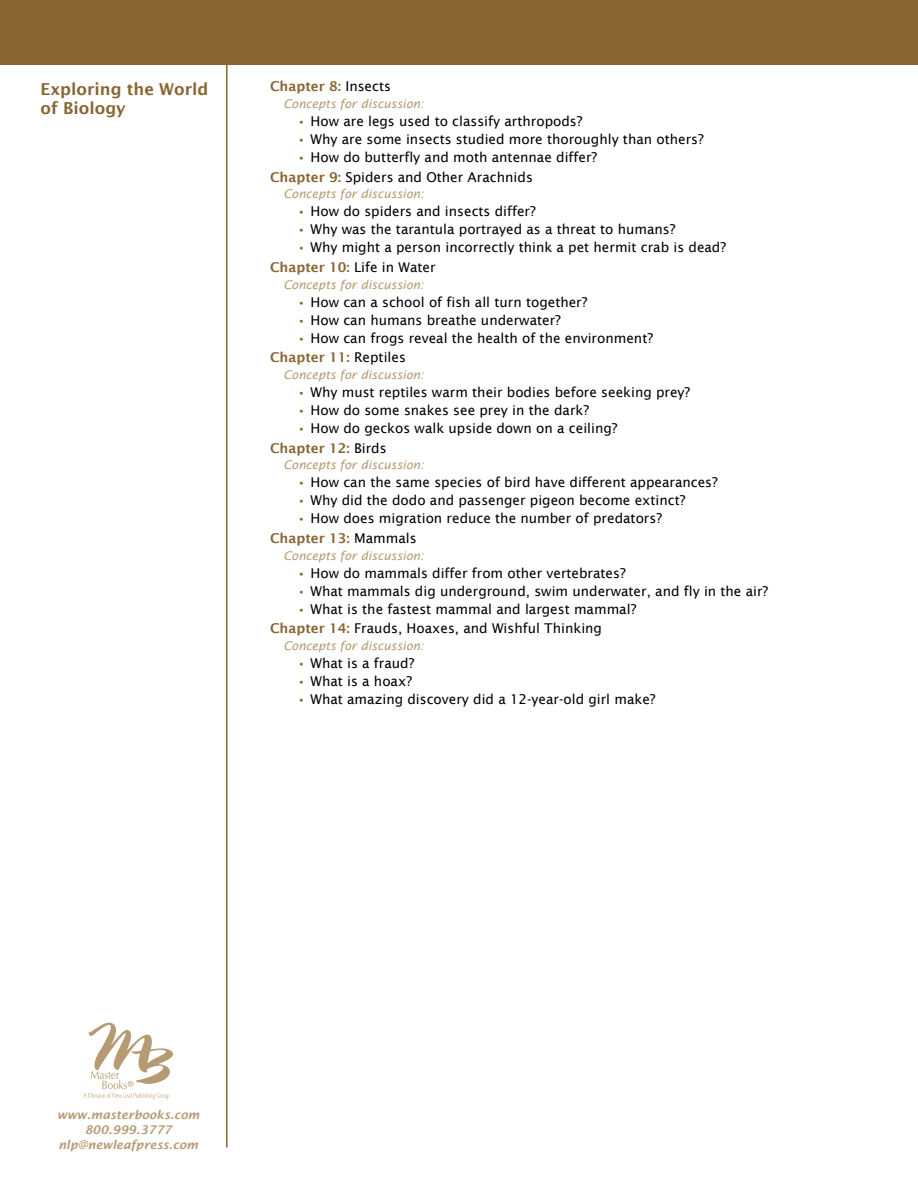
<style>
.page{position:relative;width:918px;height:1188px;background:#fff}
.page>*{position:absolute;margin:0;border:0;box-sizing:border-box;transform-origin:0 0}
.t1{font:600 16.5px/19.5px "Lucida Sans";color:#896532}
.t2{font:13.5px/19.8px "Lucida Sans";color:#000}
.t3{font:600 13.5px "Lucida Sans";color:#896532}
.t4{font:italic 12px "Lucida Sans";color:#b69a72}
.t5{font:italic 600 12px/15px "Lucida Sans";color:#b69a72;text-align:center}
.s1{font-weight:400;color:#000}
.s2{font-weight:600;color:#896532}
</style>
<div class="page">
<hr style="left:226px;top:40px;width:2px;height:1108px;background:#896532">
<svg style="left:83px;top:1023px;width:90px;height:77px"></svg>
<div style="left:0;top:0;width:918px;height:65px;background:#896532"></div>
<p class="t1" style="left:40px;top:79px;width:170px">Exploring the World of Biology</p>
<p class="t3" style="left:270px;top:79px;width:122px">Chapter 8: <span class="s1">Insects</span></p>
<p class="t4" style="left:284px;top:97px;width:142px">Concepts for discussion:</p>
<p class="t2" style="left:297px;top:111px;width:287px"><span class="s2">•</span> How are legs used to classify arthropods?</p>
<p class="t2" style="left:297px;top:129px;width:408px"><span class="s2">•</span> Why are some insects studied more thoroughly than others?</p>
<p class="t2" style="left:270px;top:147px;width:329px;text-indent:27px"><span class="s2">•</span> How do butterfly and moth antennae differ?<br><span class="s2">Chapter 9:</span> Spiders and Other Arachnids</p>
<p class="t4" style="left:284px;top:187px;width:142px">Concepts for discussion:</p>
<p class="t2" style="left:297px;top:202px;width:240px"><span class="s2">•</span> How do spiders and insects differ?</p>
<p class="t2" style="left:297px;top:220px;width:380px"><span class="s2">•</span> Why was the tarantula portrayed as a threat to humans?</p>
<p class="t2" style="left:270px;top:238px;width:458px;text-indent:27px"><span class="s2">•</span> Why might a person incorrectly think a pet hermit crab is dead?<br><span class="s2">Chapter 10:</span> Life in Water</p>
<p class="t4" style="left:284px;top:277px;width:142px">Concepts for discussion:</p>
<p class="t2" style="left:297px;top:292px;width:292px"><span class="s2">•</span> How can a school of fish all turn together?</p>
<p class="t2" style="left:297px;top:310px;width:265px"><span class="s2">•</span> How can humans breathe underwater?</p>
<p class="t2" style="left:270px;top:328px;width:385px;text-indent:27px"><span class="s2">•</span> How can frogs reveal the health of the environment?<br><span class="s2">Chapter 11:</span> Reptiles</p>
<p class="t4" style="left:284px;top:368px;width:142px">Concepts for discussion:</p>
<p class="t2" style="left:297px;top:382px;width:395px"><span class="s2">•</span> Why must reptiles warm their bodies before seeking prey?</p>
<p class="t2" style="left:297px;top:400px;width:294px"><span class="s2">•</span> How do some snakes see prey in the dark?</p>
<p class="t2" style="left:270px;top:418px;width:349px;text-indent:27px"><span class="s2">•</span> How do geckos walk upside down on a ceiling?<br><span class="s2">Chapter 12:</span> Birds</p>
<p class="t4" style="left:284px;top:458px;width:142px">Concepts for discussion:</p>
<p class="t2" style="left:297px;top:473px;width:422px"><span class="s2">•</span> How can the same species of bird have different appearances?</p>
<p class="t2" style="left:297px;top:491px;width:390px"><span class="s2">•</span> Why did the dodo and passenger pigeon become extinct?</p>
<p class="t2" style="left:270px;top:509px;width:394px;text-indent:27px"><span class="s2">•</span> How does migration reduce the number of predators?<br><span class="s2">Chapter 13:</span> Mammals</p>
<p class="t4" style="left:284px;top:549px;width:142px">Concepts for discussion:</p>
<p class="t2" style="left:297px;top:563px;width:330px"><span class="s2">•</span> How do mammals differ from other vertebrates?</p>
<p class="t2" style="left:297px;top:581px;width:473px"><span class="s2">•</span> What mammals dig underground, swim underwater, and fly in the air?</p>
<p class="t2" style="left:270px;top:599px;width:368px;text-indent:27px"><span class="s2">•</span> What is the fastest mammal and largest mammal?<br><span class="s2">Chapter 14:</span> Frauds, Hoaxes, and Wishful Thinking</p>
<p class="t4" style="left:284px;top:639px;width:142px">Concepts for discussion:</p>
<p class="t2" style="left:297px;top:653px;width:119px"><span class="s2">•</span> What is a fraud?</p>
<p class="t2" style="left:297px;top:671px;width:117px"><span class="s2">•</span> What is a hoax?</p>
<p class="t2" style="left:297px;top:689px;width:360px"><span class="s2">•</span> What amazing discovery did a 12-year-old girl make?</p>
<p class="t5" style="left:57px;top:1107px;width:144px">www.masterbooks.com<br>800.999.3777 nlp@newleafpress.com</p>
</div>
